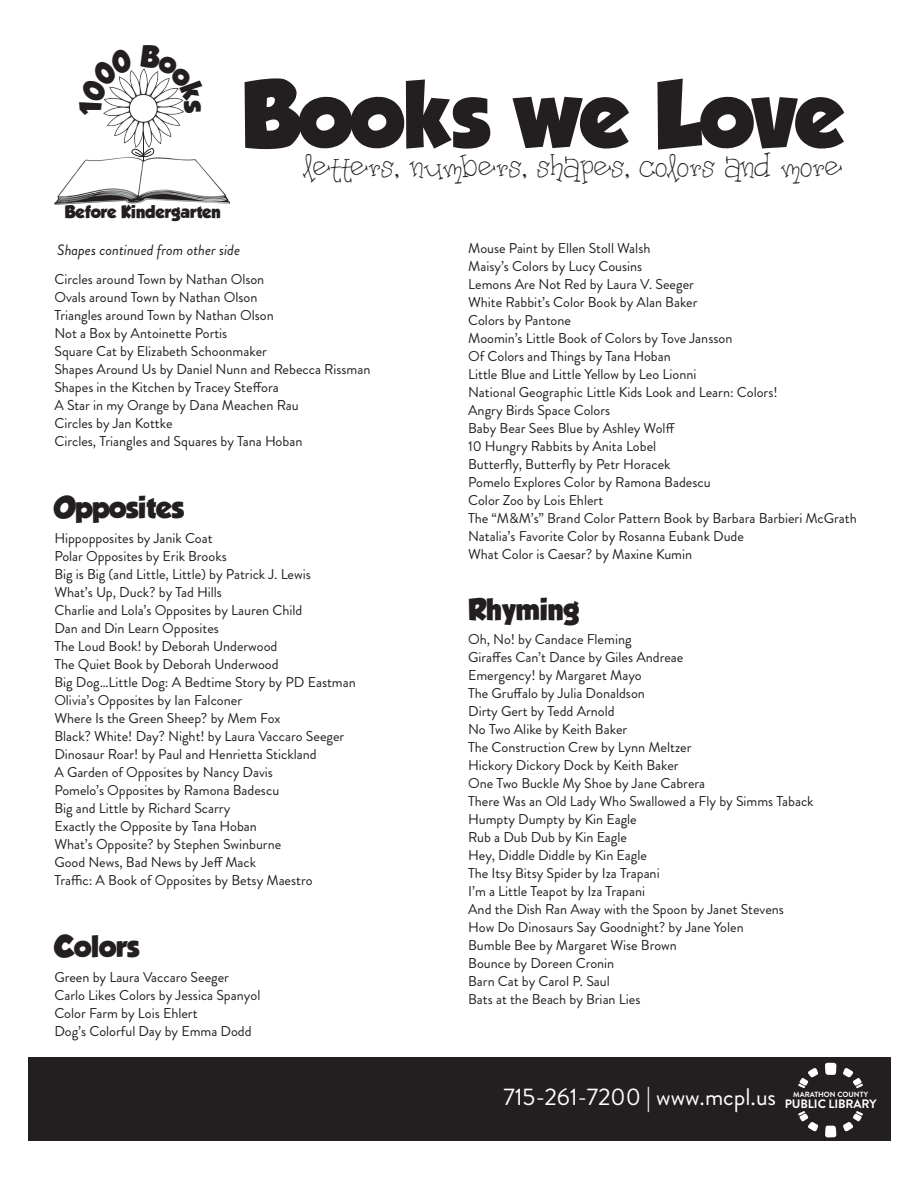
<style>
.page{position:relative;width:918px;height:1188px;background:#fff}
.page>*{position:absolute;margin:0;border:0;box-sizing:border-box;transform-origin:0 0}
.t1{font:84px "GROBOLD";color:#231f20}
.t2{font:36px "Organic Fridays";color:#231f20}
.t3{font:27px "GROBOLD";color:#231f20}
.t4{font:24px "Brandon Grotesque";color:#fff}
.t5{font:15.75px "GROBOLD";color:#231f20}
.t6{font:italic 15px "Brandon Grotesque";color:#231f20}
.t7{font:14.25px "Brandon Grotesque";color:#231f20}
.t8{font:700 12.15px "Brandon Grotesque";letter-spacing:-.01em;color:#fff}
.t9{font:700 7.5px "Brandon Grotesque";color:#fff}
</style>
<div class="page">
<div style="left:28px;top:1057px;width:863px;height:83px;background:#231f20"></div>
<svg style="left:843px;top:1068px;width:20px;height:20px"></svg>
<svg style="left:843px;top:1111px;width:20px;height:21px"></svg>
<svg style="left:798px;top:1068px;width:20px;height:20px"></svg>
<svg style="left:798px;top:1111px;width:20px;height:21px"></svg>
<svg style="left:825px;top:1063px;width:11px;height:74px"></svg>
<img style="left:55px;top:157px;width:175px;height:48px">
<img style="left:103px;top:73px;width:78px;height:71px">
<svg style="left:131px;top:133px;width:27px;height:28px"></svg>
<svg style="left:103px;top:70px;width:31px;height:33px"></svg>
<svg style="left:140px;top:68px;width:44px;height:45px"></svg>
<p class="t3" style="left:75px;top:115px;width:16px;rotate:-90deg">1</p>
<p class="t5" style="left:65px;top:202px;width:158px">Before Kindergarten</p>
<p class="t1" style="left:242px;top:65px;width:604px">Books we Love</p>
<p class="t2" style="left:303px;top:145px;width:542px">letters, numbers, shapes, colors and more</p>
<p class="t6" style="left:57px;top:239px;width:184px">Shapes continued from other side</p>
<p class="t7" style="left:54px;top:270px;width:211px">Circles around Town by Nathan Olson</p>
<p class="t7" style="left:54px;top:288px;width:205px">Ovals around Town by Nathan Olson</p>
<p class="t7" style="left:54px;top:306px;width:221px">Triangles around Town by Nathan Olson</p>
<p class="t7" style="left:54px;top:324px;width:174px">Not a Box by Antoinette Portis</p>
<p class="t7" style="left:54px;top:342px;width:214px">Square Cat by Elizabeth Schoonmaker</p>
<p class="t7" style="left:54px;top:360px;width:318px">Shapes Around Us by Daniel Nunn and Rebecca Rissman</p>
<p class="t7" style="left:54px;top:378px;width:226px">Shapes in the Kitchen by Tracey Steffora</p>
<p class="t7" style="left:54px;top:396px;width:246px">A Star in my Orange by Dana Meachen Rau</p>
<p class="t7" style="left:54px;top:414px;width:120px">Circles by Jan Kottke</p>
<p class="t7" style="left:54px;top:432px;width:249px">Circles, Triangles and Squares by Tana Hoban</p>
<p class="t3" style="left:54px;top:492px;width:131px">Opposites</p>
<p class="t7" style="left:54px;top:529px;width:160px">Hippopposites by Janik Coat</p>
<p class="t7" style="left:54px;top:547px;width:174px">Polar Opposites by Erik Brooks</p>
<p class="t7" style="left:54px;top:565px;width:258px">Big is Big (and Little, Little) by Patrick J. Lewis</p>
<p class="t7" style="left:54px;top:583px;width:169px">What’s Up, Duck? by Tad Hills</p>
<p class="t7" style="left:54px;top:601px;width:250px">Charlie and Lola’s Opposites by Lauren Child</p>
<p class="t7" style="left:54px;top:619px;width:166px">Dan and Din Learn Opposites</p>
<p class="t7" style="left:54px;top:637px;width:225px">The Loud Book! by Deborah Underwood</p>
<p class="t7" style="left:54px;top:655px;width:226px">The Quiet Book by Deborah Underwood</p>
<p class="t7" style="left:54px;top:673px;width:303px">Big Dog…Little Dog: A Bedtime Story by PD Eastman</p>
<p class="t7" style="left:54px;top:691px;width:189px">Olivia’s Opposites by Ian Falconer</p>
<p class="t7" style="left:54px;top:709px;width:228px">Where Is the Green Sheep? by Mem Fox</p>
<p class="t7" style="left:54px;top:727px;width:291px">Black? White! Day? Night! by Laura Vaccaro Seeger</p>
<p class="t7" style="left:54px;top:745px;width:264px">Dinosaur Roar! by Paul and Henrietta Stickland</p>
<p class="t7" style="left:54px;top:763px;width:220px">A Garden of Opposites by Nancy Davis</p>
<p class="t7" style="left:54px;top:781px;width:226px">Pomelo’s Opposites by Ramona Badescu</p>
<p class="t7" style="left:54px;top:799px;width:178px">Big and Little by Richard Scarry</p>
<p class="t7" style="left:54px;top:817px;width:204px">Exactly the Opposite by Tana Hoban</p>
<p class="t7" style="left:54px;top:835px;width:228px">What’s Opposite? by Stephen Swinburne</p>
<p class="t7" style="left:54px;top:853px;width:203px">Good News, Bad News by Jeff Mack</p>
<p class="t7" style="left:54px;top:871px;width:260px">Traffic: A Book of Opposites by Betsy Maestro</p>
<p class="t3" style="left:54px;top:930px;width:86px">Colors</p>
<p class="t7" style="left:54px;top:967px;width:176px">Green by Laura Vaccaro Seeger</p>
<p class="t7" style="left:54px;top:985px;width:207px">Carlo Likes Colors by Jessica Spanyol</p>
<p class="t7" style="left:54px;top:1003px;width:145px">Color Farm by Lois Ehlert</p>
<p class="t7" style="left:54px;top:1021px;width:199px">Dog’s Colorful Day by Emma Dodd</p>
<p class="t7" style="left:468px;top:238px;width:184px">Mouse Paint by Ellen Stoll Walsh</p>
<p class="t7" style="left:468px;top:256px;width:176px">Maisy’s Colors by Lucy Cousins</p>
<p class="t7" style="left:468px;top:274px;width:227px">Lemons Are Not Red by Laura V. Seeger</p>
<p class="t7" style="left:468px;top:292px;width:231px">White Rabbit’s Color Book by Alan Baker</p>
<p class="t7" style="left:468px;top:310px;width:104px">Colors by Pantone</p>
<p class="t7" style="left:468px;top:328px;width:266px">Moomin’s Little Book of Colors by Tove Jansson</p>
<p class="t7" style="left:468px;top:346px;width:204px">Of Colors and Things by Tana Hoban</p>
<p class="t7" style="left:468px;top:364px;width:230px">Little Blue and Little Yellow by Leo Lionni</p>
<p class="t7" style="left:468px;top:382px;width:311px">National Geographic Little Kids Look and Learn: Colors!</p>
<p class="t7" style="left:468px;top:400px;width:144px">Angry Birds Space Colors</p>
<p class="t7" style="left:468px;top:418px;width:208px">Baby Bear Sees Blue by Ashley Wolff</p>
<p class="t7" style="left:468px;top:436px;width:190px">10 Hungry Rabbits by Anita Lobel</p>
<p class="t7" style="left:468px;top:454px;width:204px">Butterfly, Butterfly by Petr Horacek</p>
<p class="t7" style="left:468px;top:472px;width:244px">Pomelo Explores Color by Ramona Badescu</p>
<p class="t7" style="left:468px;top:490px;width:137px">Color Zoo by Lois Ehlert</p>
<p class="t7" style="left:468px;top:508px;width:390px">The “M&amp;M’s” Brand Color Pattern Book by Barbara Barbieri McGrath</p>
<p class="t7" style="left:468px;top:526px;width:277px">Natalia’s Favorite Color by Rosanna Eubank Dude</p>
<p class="t7" style="left:468px;top:544px;width:226px">What Color is Caesar? by Maxine Kumin</p>
<p class="t3" style="left:468px;top:593px;width:113px">Rhyming</p>
<p class="t7" style="left:468px;top:630px;width:165px">Oh, No! by Candace Fleming</p>
<p class="t7" style="left:468px;top:648px;width:217px">Giraffes Can’t Dance by Giles Andreae</p>
<p class="t7" style="left:468px;top:666px;width:175px">Emergency! by Margaret Mayo</p>
<p class="t7" style="left:468px;top:684px;width:178px">The Gruffalo by Julia Donaldson</p>
<p class="t7" style="left:468px;top:702px;width:148px">Dirty Gert by Tedd Arnold</p>
<p class="t7" style="left:468px;top:720px;width:161px">No Two Alike by Keith Baker</p>
<p class="t7" style="left:468px;top:738px;width:225px">The Construction Crew by Lynn Meltzer</p>
<p class="t7" style="left:468px;top:756px;width:212px">Hickory Dickory Dock by Keith Baker</p>
<p class="t7" style="left:468px;top:774px;width:239px">One Two Buckle My Shoe by Jane Cabrera</p>
<p class="t7" style="left:468px;top:792px;width:347px">There Was an Old Lady Who Swallowed a Fly by Simms Taback</p>
<p class="t7" style="left:468px;top:810px;width:170px">Humpty Dumpty by Kin Eagle</p>
<p class="t7" style="left:468px;top:828px;width:160px">Rub a Dub Dub by Kin Eagle</p>
<p class="t7" style="left:468px;top:846px;width:180px">Hey, Diddle Diddle by Kin Eagle</p>
<p class="t7" style="left:468px;top:864px;width:193px">The Itsy Bitsy Spider by Iza Trapani</p>
<p class="t7" style="left:468px;top:882px;width:178px">I’m a Little Teapot by Iza Trapani</p>
<p class="t7" style="left:468px;top:900px;width:317px">And the Dish Ran Away with the Spoon by Janet Stevens</p>
<p class="t7" style="left:468px;top:918px;width:277px">How Do Dinosaurs Say Goodnight? by Jane Yolen</p>
<p class="t7" style="left:468px;top:936px;width:210px">Bumble Bee by Margaret Wise Brown</p>
<p class="t7" style="left:468px;top:954px;width:148px">Bounce by Doreen Cronin</p>
<p class="t7" style="left:468px;top:972px;width:143px">Barn Cat by Carol P. Saul</p>
<p class="t7" style="left:468px;top:990px;width:174px">Bats at the Beach by Brian Lies</p>
<p class="t4" style="left:503px;top:1080px;width:274px">715-261-7200 | www.mcpl.us</p>
<p class="t9" style="left:793px;top:1089px;width:76px">MARATHON COUNTY</p>
<p class="t8" style="left:785px;top:1096px;width:93px">PUBLIC LIBRARY</p>
</div>
